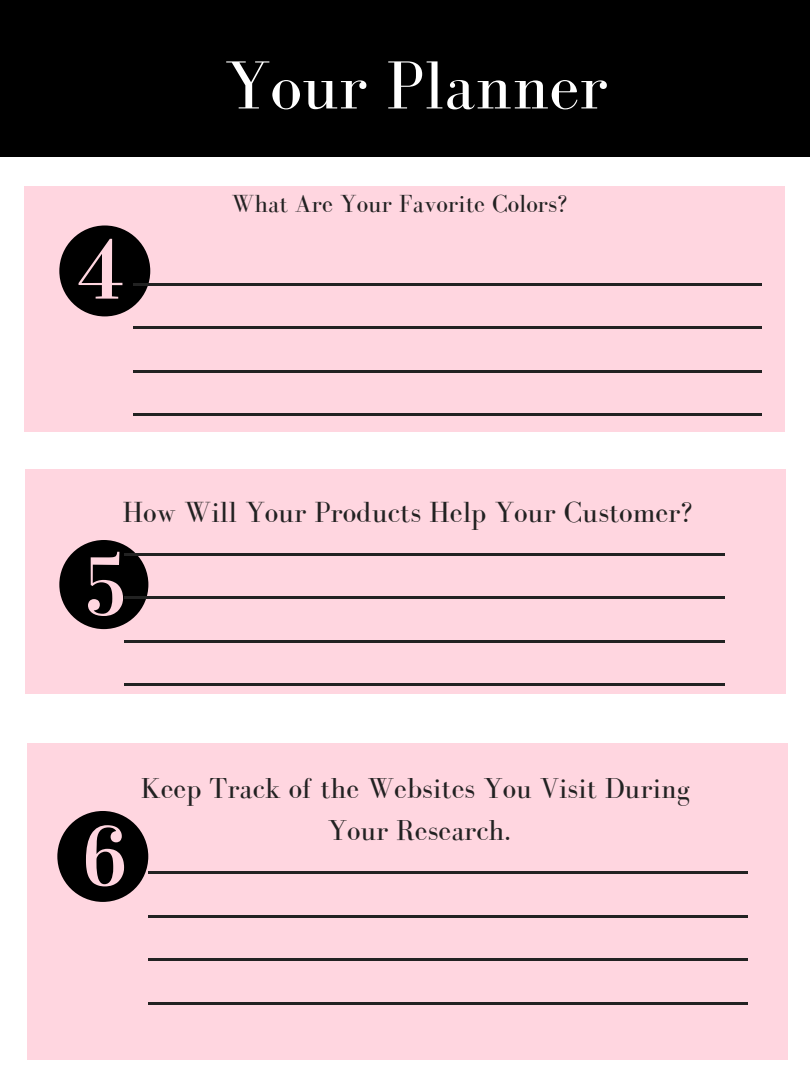
<style>
.page{position:relative;width:810px;height:1080px;background:#fff}
.page>*{position:absolute;margin:0;border:0;box-sizing:border-box;transform-origin:0 0}
.t1{font:70px "Bodoni FLF";color:#fff}
.t2{font:59.44px/43.6px "Abril Fatface";color:#222;text-align:justify}
.t3{font:30px "Bodoni FLF";color:#222}
.t4{font:29.69px/41.2px "Bodoni FLF";color:#222;text-align:center}
.t5{font:25.44px "Bodoni FLF";color:#222}
</style>
<div class="page">
<div style="left:0;top:0;width:810px;height:142px;background:#000"></div>
<div style="left:739px;top:469px;width:47px;height:224px;background:#ffd6e0"></div>
<div style="left:73px;top:469px;width:666px;height:224px;background:#ffd6e0"></div>
<div style="left:26px;top:469px;width:47px;height:224px;background:#ffd6e0"></div>
<div style="left:740px;top:744px;width:48px;height:315px;background:#ffd6e0"></div>
<div style="left:75px;top:744px;width:665px;height:315px;background:#ffd6e0"></div>
<div style="left:28px;top:744px;width:47px;height:315px;background:#ffd6e0"></div>
<div style="left:737px;top:186px;width:48px;height:245px;background:#ffd6e0"></div>
<div style="left:72px;top:186px;width:665px;height:245px;background:#ffd6e0"></div>
<div style="left:25px;top:186px;width:47px;height:245px;background:#ffd6e0"></div>
<div style="left:0;top:14px;width:810px;height:143px;background:#000"></div>
<svg style="left:59px;top:225px;width:91px;height:91px"></svg>
<svg style="left:59px;top:540px;width:89px;height:89px"></svg>
<svg style="left:57px;top:811px;width:91px;height:91px"></svg>
<p class="t1" style="left:224px;top:47px;width:385px">Your Planner</p>
<p class="t5" style="left:232px;top:190px;width:337px">What Are Your Favorite Colors?</p>
<p class="t2" style="left:133px;top:234px;width:630px">______________________ ______________________ ______________________ ______________________</p>
<p class="t3" style="left:123px;top:496px;width:572px">How Will Your Products Help Your Customer?</p>
<p class="t2" style="left:124px;top:504px;width:602px">_____________________ _____________________ _____________________ _____________________</p>
<p class="t4" style="left:141px;top:768px;width:550px">Keep Track of the Websites You Visit During<br>Your Research.</p>
<p class="t2" style="left:148px;top:823px;width:602px">_____________________ _____________________ _____________________ _____________________</p>
</div>
